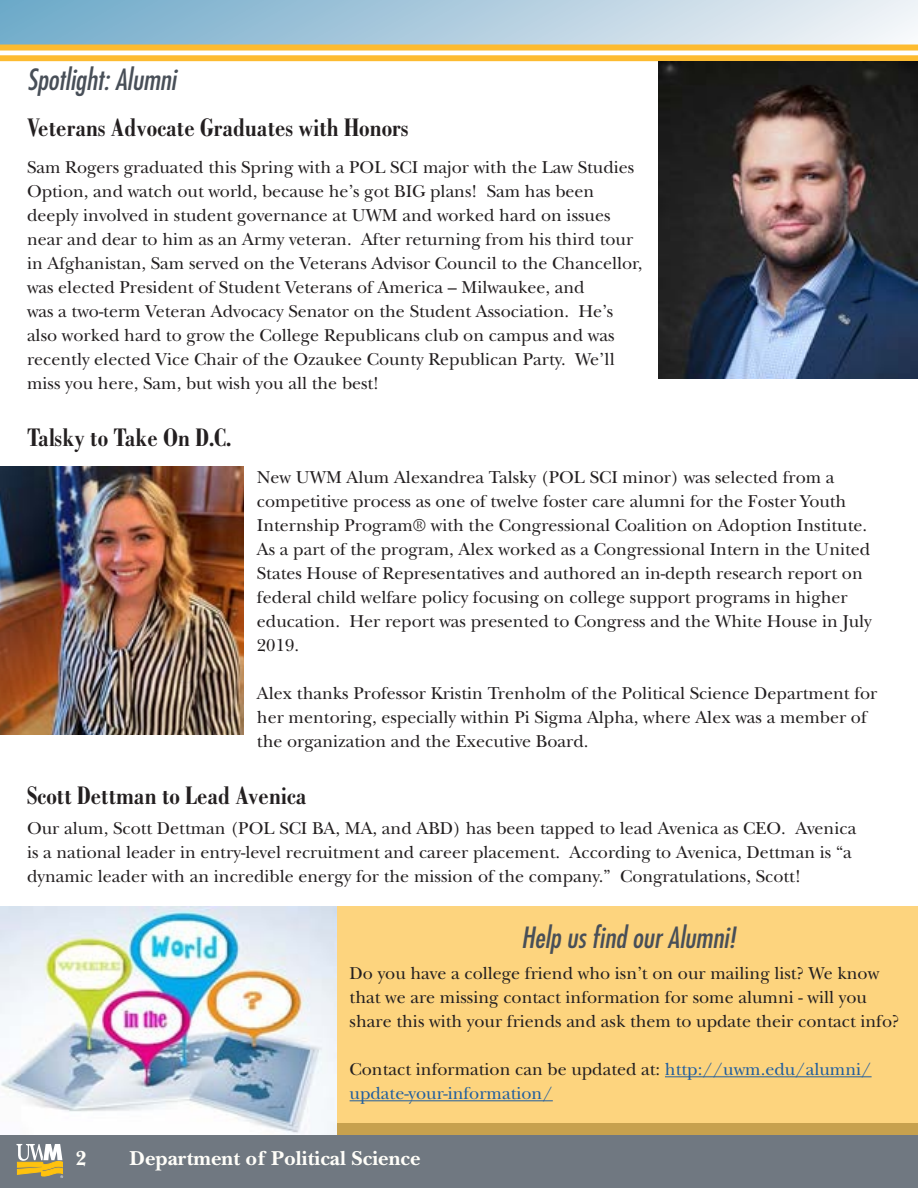
<style>
.page{position:relative;width:918px;height:1188px;background:#fff}
.page>*{position:absolute;margin:0;border:0;box-sizing:border-box;transform-origin:0 0}
.t1{font:italic condensed 28.5px "Futura Std";color:#484f58}
.t2{font:700 condensed 27px "Bodoni Std";color:#231f20}
.t3{font:700 21px "New Baskerville Std";color:#fffef9}
.t4{font:18px/24px "New Baskerville Std";color:#231f20}
.t5{font:18px/24px "New Baskerville Std";color:#215e9e}
.s1{color:#231f20}
</style>
<div class="page">
<div style="left:0;top:1123px;width:918px;height:65px;background:#707881"></div>
<svg style="left:0;top:0;width:918px;height:45px"></svg>
<div style="left:0;top:45px;width:918px;height:6px;background:#fdbb30"></div>
<div style="left:0;top:55px;width:918px;height:6px;background:#fdbb30"></div>
<svg style="left:17px;top:1144px;width:46px;height:34px"></svg>
<div style="left:0;top:906px;width:918px;height:229px;background:#fdd47e"></div>
<hr style="left:665px;top:1076px;width:207px;height:1px;background:#215e9e">
<hr style="left:350px;top:1100px;width:203px;height:1px;background:#215e9e">
<img style="left:0;top:906px;width:336px;height:229px">
<img style="left:659px;top:61px;width:259px;height:318px">
<img style="left:0;top:467px;width:243px;height:267px">
<h1 class="t1" style="left:27px;top:62px;width:151px">Spotlight: Alumni</h1>
<h2 class="t2" style="left:27px;top:112px;width:383px">Veterans Advocate Graduates with Honors</h2>
<p class="t4" style="left:27px;top:156px;width:617px">Sam Rogers graduated this Spring with a POL SCI major with the Law Studies Option, and watch out world, because he’s got BIG plans! Sam has been deeply involved in student governance at UWM and worked hard on issues near and dear to him as an Army veteran. After returning from his third tour in Afghanistan, Sam served on the Veterans Advisor Council to the Chancellor, was elected President of Student Veterans of America – Milwaukee, and<br>was a two-term Veteran Advocacy Senator on the Student Association. He’s also worked hard to grow the College Republicans club on campus and was recently elected Vice Chair of the Ozaukee County Republican Party. We’ll miss you here, Sam, but wish you all the best!</p>
<h2 class="t2" style="left:27px;top:422px;width:206px">Talsky to Take On D.C.</h2>
<p class="t4" style="left:257px;top:465px;width:616px">New UWM Alum Alexandrea Talsky (POL SCI minor) was selected from a competitive process as one of twelve foster care alumni for the Foster Youth Internship Program® with the Congressional Coalition on Adoption Institute.<br>As a part of the program, Alex worked as a Congressional Intern in the United States House of Representatives and authored an in-depth research report on federal child welfare policy focusing on college support programs in higher education. Her report was presented to Congress and the White House in July 2019.</p>
<p class="t4" style="left:257px;top:681px;width:622px">Alex thanks Professor Kristin Trenholm of the Political Science Department for her mentoring, especially within Pi Sigma Alpha, where Alex was a member of the organization and the Executive Board.</p>
<h2 class="t2" style="left:27px;top:780px;width:281px">Scott Dettman to Lead Avenica</h2>
<p class="t4" style="left:27px;top:817px;width:831px">Our alum, Scott Dettman (POL SCI BA, MA, and ABD) has been tapped to lead Avenica as CEO. Avenica is a national leader in entry-level recruitment and career placement. According to Avenica, Dettman is “a dynamic leader with an incredible energy for the mission of the company.” Congratulations, Scott!</p>
<h1 class="t1" style="left:521px;top:921px;width:216px">Help us find our Alumni!</h1>
<p class="t4" style="left:350px;top:961px;width:551px">Do you have a college friend who isn’t on our mailing list? We know that we are missing contact information for some alumni - will you share this with your friends and ask them to update their contact info?</p>
<p class="t5" style="left:350px;top:1057px;width:524px"><span class="s1">Contact information can be updated at:</span> http://uwm.edu/alumni/ update-your-information/</p>
<p class="t3" style="left:76px;top:1146px;width:12px">2</p>
<p class="t3" style="left:130px;top:1146px;width:293px">Department of Political Science</p>
</div>
